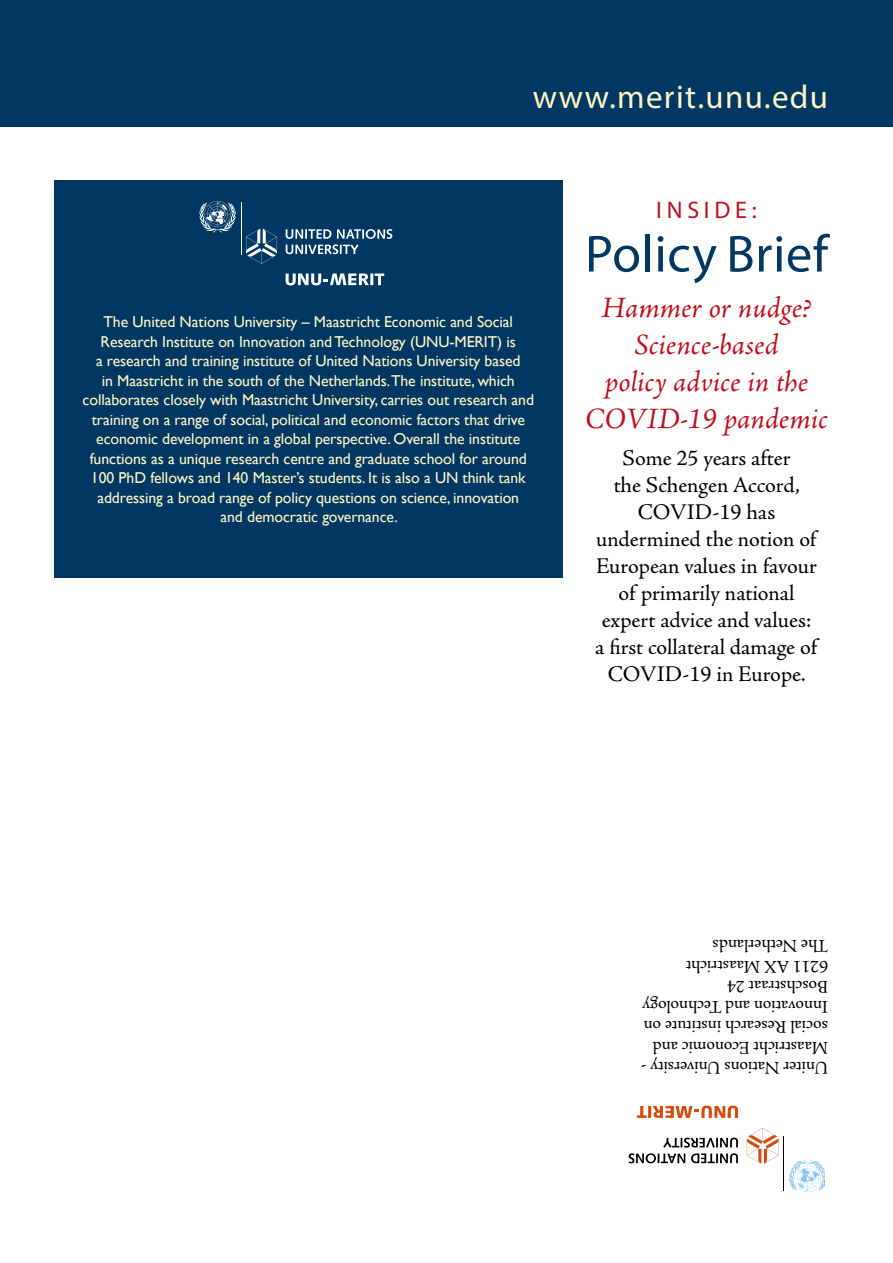
<style>
.page{position:relative;width:893px;height:1263px;background:#fff}
.page>*{position:absolute;margin:0;border:0;box-sizing:border-box;transform-origin:0 0}
.t1{font:52.5px "Myriad Pro";letter-spacing:.01em;color:#003863}
.t2{font:33px "Myriad Pro";letter-spacing:.04em;color:#fff5c5}
.t3{font:italic 30px/36.8px "Adobe Jenson Pro";color:#c10c1a;text-align:center}
.t4{font:24px "Myriad Pro";letter-spacing:.2em;color:#c10c1a}
.t5{font:22.5px/27px "Adobe Jenson Pro";letter-spacing:-.005em;color:#000;text-align:center}
.t6{font:18px/20.2px "Adobe Jenson Pro";letter-spacing:-.01em;color:#000}
.t7{font:15.75px/19.5px "Gill Sans";letter-spacing:-.005em;color:#fff5c5;text-align:center}
</style>
<div class="page">
<div style="left:0;top:0;width:893px;height:126px;background:#003863"></div>
<div style="left:54px;top:180px;width:508px;height:398px;background:#003863"></div>
<svg style="left:628px;top:1105px;width:197px;height:88px"></svg>
<svg style="left:286px;top:273px;width:98px;height:12px"></svg>
<hr style="left:241px;top:203px;width:1px;height:52px;background:#fff">
<svg style="left:199px;top:201px;width:37px;height:31px"></svg>
<svg style="left:246px;top:229px;width:31px;height:35px"></svg>
<svg style="left:286px;top:229px;width:106px;height:25px"></svg>
<h2 class="t2" style="left:533px;top:77px;width:297px">www.merit.unu.edu</h2>
<p class="t7" style="left:83px;top:313px;width:453px">The United Nations University – Maastricht Economic and Social Research Institute on Innovation and Technology (UNU-MERIT) is<br>a research and training institute of United Nations University based<br>in Maastricht in the south of the Netherlands.The institute, which collaborates closely with Maastricht University, carries out research and training on a range of social, political and economic factors that drive economic development in a global perspective. Overall the institute functions as a unique research centre and graduate school for around 100 PhD fellows and 140 Master’s students. It is also a UN think tank addressing a broad range of policy questions on science, innovation<br>and democratic governance.</p>
<h3 class="t4" style="left:656px;top:195px;width:102px">INSIDE:</h3>
<h1 class="t1" style="left:585px;top:222px;width:245px">Policy Brief</h1>
<h3 class="t3" style="left:585px;top:291px;width:244px">Hammer or nudge?<br>Science-based<br>policy advice in the<br>COVID-19 pandemic</h3>
<h3 class="t5" style="left:595px;top:445px;width:223px">Some 25 years after<br>the Schengen Accord,<br>COVID-19 has undermined the notion of<br>European values in favour of primarily national expert advice and values: a first collateral damage of<br>COVID-19 in Europe.</h3>
<p class="t6" style="left:828px;top:1077px;width:189px;rotate:-180deg">Uniter Nations University -<br>Maastricht Economic and social Research institute on<br>Innovation and Technology<br>Boschstraat 24<br>6211 AX Maastricht<br>The Netherlands</p>
</div>
